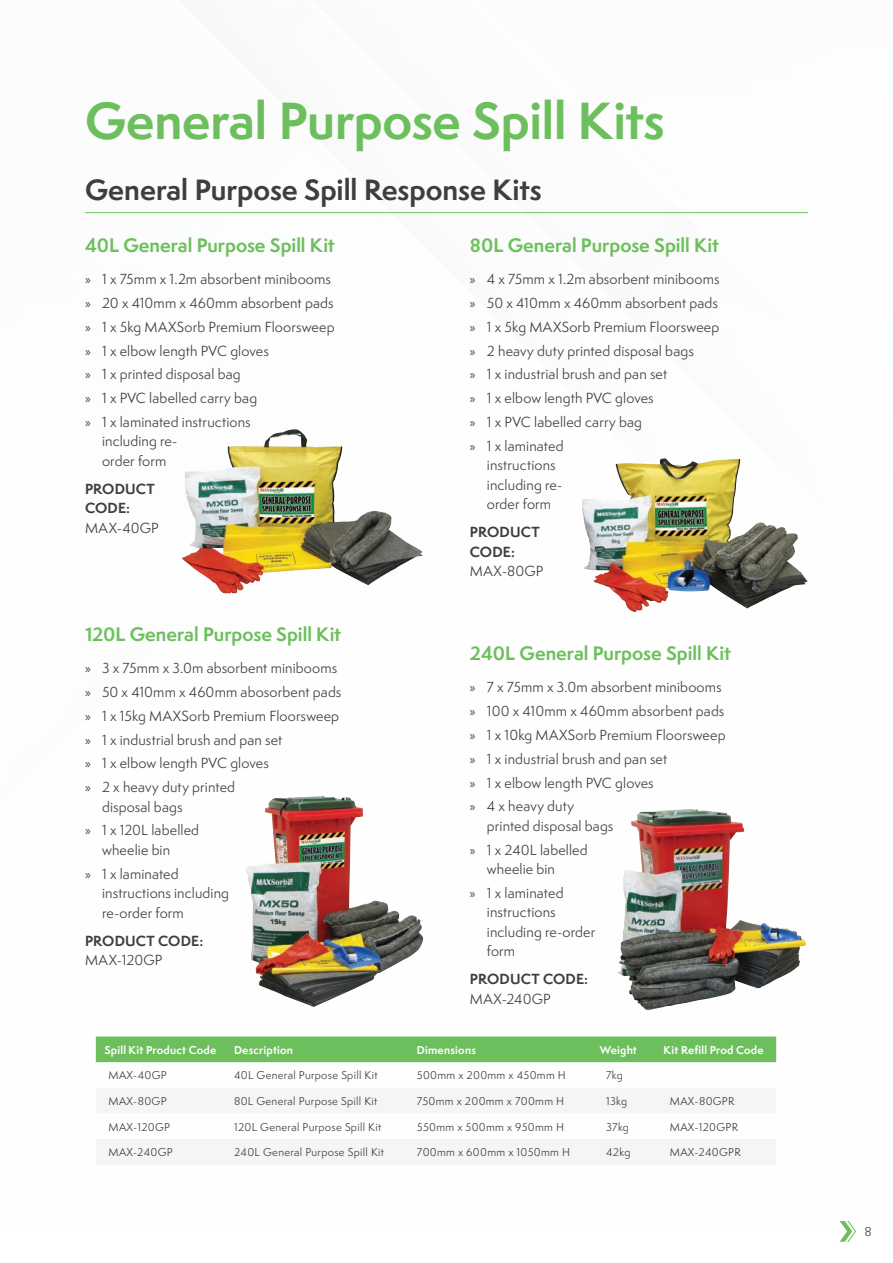
<style>
.page{position:relative;width:893px;height:1263px;background:#fff}
.page>*{position:absolute;margin:0;border:0;box-sizing:border-box;transform-origin:0 0}
.Title_-_Section__TOC{font:700 48px "Semplicita Pro";letter-spacing:-.005em;color:#6dbf5d}
.Header_-_Product_Name__TOC{font:700 27px "Semplicita Pro";color:#3e3e3f}
.t1{font:700 18px "Semplicita Pro";color:#6dbf5d}
.t2{font:13.5px/19.5px "Semplicita Pro";letter-spacing:.01em;color:#3e3e3f}
.Paragraph{font:700 13.5px/19.5px "Semplicita Pro";letter-spacing:.015em;color:#3e3e3f}
.t3{font:12px "Semplicita Pro";color:#3e3e3f}
.Table_-_Data{font:10.5px "Semplicita Pro";letter-spacing:.03em;color:#3e3e3f}
.Table_-_Header_white{font:700 10.5px "Semplicita Pro";letter-spacing:.02em;color:#fff}
.s1{font-family:"Myriad Pro"}
.s2{font-weight:400}
</style>
<div class="page">
<svg style="left:840px;top:1221px;width:16px;height:21px"></svg>
<img style="left:182px;top:432px;width:241px;height:161px">
<img style="left:246px;top:796px;width:177px;height:211px">
<img style="left:582px;top:459px;width:226px;height:154px">
<img style="left:617px;top:809px;width:189px;height:201px">
<hr style="left:85px;top:212px;width:723px;height:1px;background:#6dbf5d">
<div style="left:96px;top:1036px;width:680px;height:26px;background:#6dbf5d"></div>
<svg style="left:96px;top:1088px;width:680px;height:76px;fill:#f4f5f5"></svg>
<p class="Title_-_Section__TOC" style="left:85px;top:85px;width:581px">General Purpose Spill Kits</p>
<p class="Header_-_Product_Name__TOC" style="left:85px;top:170px;width:458px">General Purpose Spill Response Kits</p>
<p class="t1" style="left:85px;top:232px;width:251px">40L General Purpose Spill Kit</p>
<p class="t2" style="left:85px;top:269px;width:248px"><span class="s1">»</span> 1 x 75mm x 1.2m absorbent minibooms</p>
<p class="t2" style="left:85px;top:293px;width:250px"><span class="s1">»</span> 20 x 410mm x 460mm absorbent pads</p>
<p class="t2" style="left:85px;top:317px;width:251px"><span class="s1">»</span> 1 x 5kg MAXSorb Premium Floorsweep</p>
<p class="t2" style="left:85px;top:340px;width:185px"><span class="s1">»</span> 1 x elbow length PVC gloves</p>
<p class="t2" style="left:85px;top:364px;width:157px"><span class="s1">»</span> 1 x printed disposal bag</p>
<p class="t2" style="left:85px;top:388px;width:174px"><span class="s1">»</span> 1 x PVC labelled carry bag</p>
<p class="t2" style="left:102px;top:412px;width:150px;text-indent:-17px"><span class="s1">»</span> 1 x laminated instructions including re-<br>order form</p>
<p class="Paragraph" style="left:85px;top:479px;width:75px">PRODUCT<br>CODE:<br><span class="s2">MAX-40GP</span></p>
<p class="t1" style="left:85px;top:621px;width:258px">120L General Purpose Spill Kit</p>
<p class="t2" style="left:85px;top:658px;width:254px"><span class="s1">»</span> 3 x 75mm x 3.0m absorbent minibooms</p>
<p class="t2" style="left:85px;top:682px;width:258px"><span class="s1">»</span> 50 x 410mm x 460mm abosorbent pads</p>
<p class="t2" style="left:85px;top:706px;width:256px"><span class="s1">»</span> 1 x 15kg MAXSorb Premium Floorsweep</p>
<p class="t2" style="left:85px;top:730px;width:199px"><span class="s1">»</span> 1 x industrial brush and pan set</p>
<p class="t2" style="left:85px;top:753px;width:185px"><span class="s1">»</span> 1 x elbow length PVC gloves</p>
<p class="t2" style="left:102px;top:777px;width:135px;text-indent:-17px"><span class="s1">»</span> 2 x heavy duty printed disposal bags</p>
<p class="t2" style="left:102px;top:820px;width:99px;text-indent:-17px"><span class="s1">»</span> 1 x 120L labelled wheelie bin</p>
<p class="t2" style="left:102px;top:864px;width:129px;text-indent:-17px"><span class="s1">»</span> 1 x laminated instructions including re-order form</p>
<p class="Paragraph" style="left:85px;top:930px;width:120px">PRODUCT CODE:<br><span class="s2">MAX-120GP</span></p>
<p class="t1" style="left:470px;top:232px;width:251px">80L General Purpose Spill Kit</p>
<p class="t2" style="left:470px;top:269px;width:251px"><span class="s1">»</span> 4 x 75mm x 1.2m absorbent minibooms</p>
<p class="t2" style="left:470px;top:293px;width:250px"><span class="s1">»</span> 50 x 410mm x 460mm absorbent pads</p>
<p class="t2" style="left:470px;top:317px;width:251px"><span class="s1">»</span> 1 x 5kg MAXSorb Premium Floorsweep</p>
<p class="t2" style="left:470px;top:340px;width:225px"><span class="s1">»</span> 2 heavy duty printed disposal bags</p>
<p class="t2" style="left:470px;top:364px;width:199px"><span class="s1">»</span> 1 x industrial brush and pan set</p>
<p class="t2" style="left:470px;top:388px;width:185px"><span class="s1">»</span> 1 x elbow length PVC gloves</p>
<p class="t2" style="left:470px;top:412px;width:174px"><span class="s1">»</span> 1 x PVC labelled carry bag</p>
<p class="t2" style="left:487px;top:435px;width:78px;text-indent:-17px"><span class="s1">»</span> 1 x laminated instructions including re&shy;order form</p>
<p class="Paragraph" style="left:470px;top:522px;width:75px">PRODUCT<br>CODE:<br><span class="s2">MAX-80GP</span></p>
<p class="t1" style="left:470px;top:640px;width:263px">240L General Purpose Spill Kit</p>
<p class="t2" style="left:470px;top:677px;width:253px"><span class="s1">»</span> 7 x 75mm x 3.0m absorbent minibooms</p>
<p class="t2" style="left:470px;top:701px;width:256px"><span class="s1">»</span> 100 x 410mm x 460mm absorbent pads</p>
<p class="t2" style="left:470px;top:725px;width:257px"><span class="s1">»</span> 1 x 10kg MAXSorb Premium Floorsweep</p>
<p class="t2" style="left:470px;top:749px;width:199px"><span class="s1">»</span> 1 x industrial brush and pan set</p>
<p class="t2" style="left:470px;top:772px;width:185px"><span class="s1">»</span> 1 x elbow length PVC gloves</p>
<p class="t2" style="left:487px;top:796px;width:128px;text-indent:-17px"><span class="s1">»</span> 4 x heavy duty printed disposal bags</p>
<p class="t2" style="left:487px;top:839px;width:102px;text-indent:-17px"><span class="s1">»</span> 1 x 240L labelled wheelie bin</p>
<p class="t2" style="left:487px;top:883px;width:110px;text-indent:-17px"><span class="s1">»</span> 1 x laminated instructions including re-order form</p>
<p class="Paragraph" style="left:470px;top:969px;width:120px">PRODUCT CODE:<br><span class="s2">MAX-240GP</span></p>
<p class="Table_-_Header_white" style="left:104px;top:1042px;width:113px">Spill Kit Product Code</p>
<p class="Table_-_Header_white" style="left:234px;top:1042px;width:61px">Description</p>
<p class="Table_-_Header_white" style="left:417px;top:1042px;width:61px">Dimensions</p>
<p class="Table_-_Header_white" style="left:600px;top:1042px;width:39px">Weight</p>
<p class="Table_-_Header_white" style="left:663px;top:1042px;width:102px">Kit Refill Prod Code</p>
<p class="Table_-_Data" style="left:109px;top:1068px;width:60px">MAX-40GP</p>
<p class="Table_-_Data" style="left:234px;top:1068px;width:145px">40L General Purpose Spill Kit</p>
<p class="Table_-_Data" style="left:417px;top:1068px;width:150px">500mm x 200mm x 450mm H</p>
<p class="Table_-_Data" style="left:606px;top:1068px;width:18px">7kg</p>
<p class="Table_-_Data" style="left:109px;top:1093px;width:59px">MAX-80GP</p>
<p class="Table_-_Data" style="left:234px;top:1093px;width:145px">80L General Purpose Spill Kit</p>
<p class="Table_-_Data" style="left:417px;top:1093px;width:149px">750mm x 200mm x 700mm H</p>
<p class="Table_-_Data" style="left:606px;top:1093px;width:23px">13kg</p>
<p class="Table_-_Data" style="left:670px;top:1093px;width:66px">MAX-80GPR</p>
<p class="Table_-_Data" style="left:109px;top:1119px;width:63px">MAX-120GP</p>
<p class="Table_-_Data" style="left:234px;top:1119px;width:149px">120L General Purpose Spill Kit</p>
<p class="Table_-_Data" style="left:417px;top:1119px;width:149px">550mm x 500mm x 950mm H</p>
<p class="Table_-_Data" style="left:606px;top:1119px;width:24px">37kg</p>
<p class="Table_-_Data" style="left:670px;top:1119px;width:70px">MAX-120GPR</p>
<p class="Table_-_Data" style="left:109px;top:1145px;width:66px">MAX-240GP</p>
<p class="Table_-_Data" style="left:234px;top:1145px;width:152px">240L General Purpose Spill Kit</p>
<p class="Table_-_Data" style="left:417px;top:1145px;width:155px">700mm x 600mm x 1050mm H</p>
<p class="Table_-_Data" style="left:606px;top:1145px;width:26px">42kg</p>
<p class="Table_-_Data" style="left:670px;top:1145px;width:72px">MAX-240GPR</p>
<p class="t3" style="left:864px;top:1223px;width:9px">8</p>
</div>
